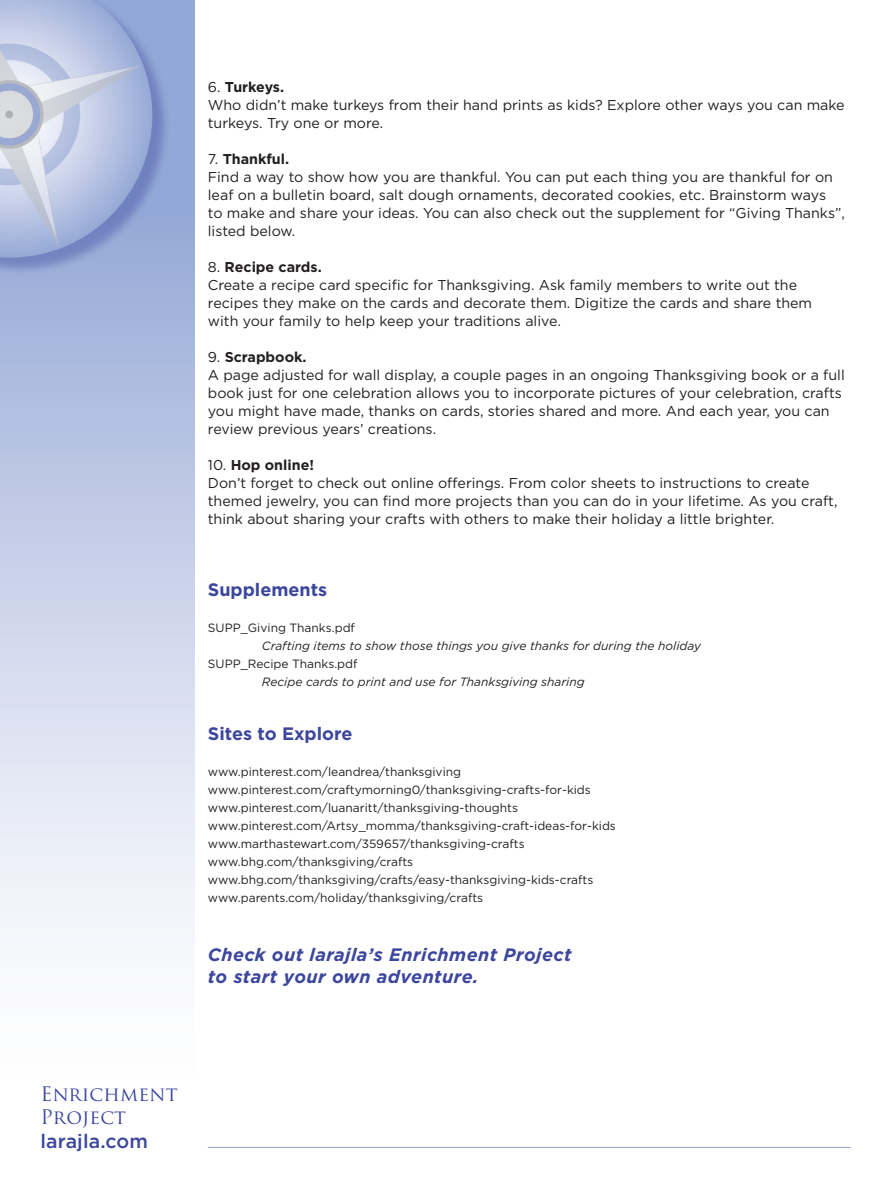
<style>
.page{position:relative;width:891px;height:1188px;background:#fff}
.page>*{position:absolute;margin:0;border:0;box-sizing:border-box;transform-origin:0 0}
.t1{font:19.5px/23.4px "Trajan Pro";letter-spacing:.01em;color:#3c469d}
.t2{font:500 19.5px "Gotham";letter-spacing:.01em;color:#3c469d}
.t3{font:italic 700 18px "Gotham";letter-spacing:.025em;color:#3c469d}
.t4{font:700 18px "Gotham";color:#3c469d}
.t5{font:14.25px/18px "Gotham";color:#231f20}
.t6{font:700 14.25px "Gotham";color:#231f20}
.t7{font:700 14.25px "Gotham";letter-spacing:-.02em;color:#231f20}
.t8{font:12px "Gotham";color:#231f20}
.t9{font:italic 12px "Gotham";color:#231f20}
.s1{font-weight:400}
</style>
<div class="page">
<div style="left:0;top:212px;width:195px;height:890px;background:linear-gradient(to bottom,#9aacd8,#fff)"></div>
<div style="left:0;top:0;width:195px;height:216px;background:#93a8d6"></div>
<hr style="left:208px;top:1147px;width:642px;height:1px;background:#93a8d6">
<div style="left:0;top:0;width:171px;height:276px;background:#3c469d;opacity:.4"></div>
<svg style="left:0;top:0;width:152px;height:258px"></svg>
<p class="t7" style="left:208px;top:78px;width:78px"><span class="s1">6.</span> Turkeys.</p>
<p class="t5" style="left:208px;top:96px;width:638px">Who didn’t make turkeys from their hand prints as kids? Explore other ways you can make turkeys. Try one or more.</p>
<p class="t6" style="left:208px;top:150px;width:83px"><span class="s1">7.</span> Thankful.</p>
<p class="t5" style="left:208px;top:168px;width:639px">Find a way to show how you are thankful. You can put each thing you are thankful for on leaf on a bulletin board, salt dough ornaments, decorated cookies, etc. Brainstorm ways<br>to make and share your ideas. You can also check out the supplement for “Giving Thanks”, listed below.</p>
<p class="t6" style="left:208px;top:258px;width:115px"><span class="s1">8.</span> Recipe cards.</p>
<p class="t5" style="left:208px;top:276px;width:606px">Create a recipe card specific for Thanksgiving. Ask family members to write out the recipes they make on the cards and decorate them. Digitize the cards and share them with your family to help keep your traditions alive.</p>
<p class="t6" style="left:208px;top:348px;width:100px"><span class="s1">9.</span> Scrapbook.</p>
<p class="t5" style="left:208px;top:366px;width:638px">A page adjusted for wall display, a couple pages in an ongoing Thanksgiving book or a full book just for one celebration allows you to incorporate pictures of your celebration, crafts you might have made, thanks on cards, stories shared and more. And each year, you can review previous years’ creations.</p>
<p class="t6" style="left:208px;top:456px;width:108px"><span class="s1">10.</span> Hop online!</p>
<p class="t5" style="left:208px;top:474px;width:631px">Don’t forget to check out online offerings. From color sheets to instructions to create themed jewelry, you can find more projects than you can do in your lifetime. As you craft, think about sharing your crafts with others to make their holiday a little brighter.</p>
<p class="t4" style="left:208px;top:578px;width:121px">Supplements</p>
<p class="t8" style="left:208px;top:620px;width:149px">SUPP_Giving Thanks.pdf</p>
<p class="t9" style="left:262px;top:638px;width:441px">Crafting items to show those things you give thanks for during the holiday</p>
<p class="t8" style="left:208px;top:656px;width:151px">SUPP_Recipe Thanks.pdf</p>
<p class="t9" style="left:262px;top:674px;width:324px">Recipe cards to print and use for Thanksgiving sharing</p>
<p class="t4" style="left:208px;top:722px;width:146px">Sites to Explore</p>
<p class="t8" style="left:208px;top:764px;width:255px">www.pinterest.com/leandrea/thanksgiving</p>
<p class="t8" style="left:208px;top:782px;width:385px">www.pinterest.com/craftymorning0/thanksgiving-crafts-for-kids</p>
<p class="t8" style="left:208px;top:800px;width:312px">www.pinterest.com/luanaritt/thanksgiving-thoughts</p>
<p class="t8" style="left:208px;top:818px;width:410px">www.pinterest.com/Artsy_momma/thanksgiving-craft-ideas-for-kids</p>
<p class="t8" style="left:208px;top:836px;width:318px">www.marthastewart.com/359657/thanksgiving-crafts</p>
<p class="t8" style="left:208px;top:854px;width:207px">www.bhg.com/thanksgiving/crafts</p>
<p class="t8" style="left:208px;top:872px;width:387px">www.bhg.com/thanksgiving/crafts/easy-thanksgiving-kids-crafts</p>
<p class="t8" style="left:208px;top:890px;width:277px">www.parents.com/holiday/thanksgiving/crafts</p>
<p class="t3" style="left:208px;top:943px;width:365px">Check out larajla’s Enrichment Project</p>
<p class="t3" style="left:208px;top:965px;width:272px">to start your own adventure.</p>
<h1 class="t1" style="left:40px;top:1082px;width:139px">Enrichment<br>Project</h1>
<h1 class="t2" style="left:40px;top:1128px;width:109px">larajla.com</h1>
</div>
